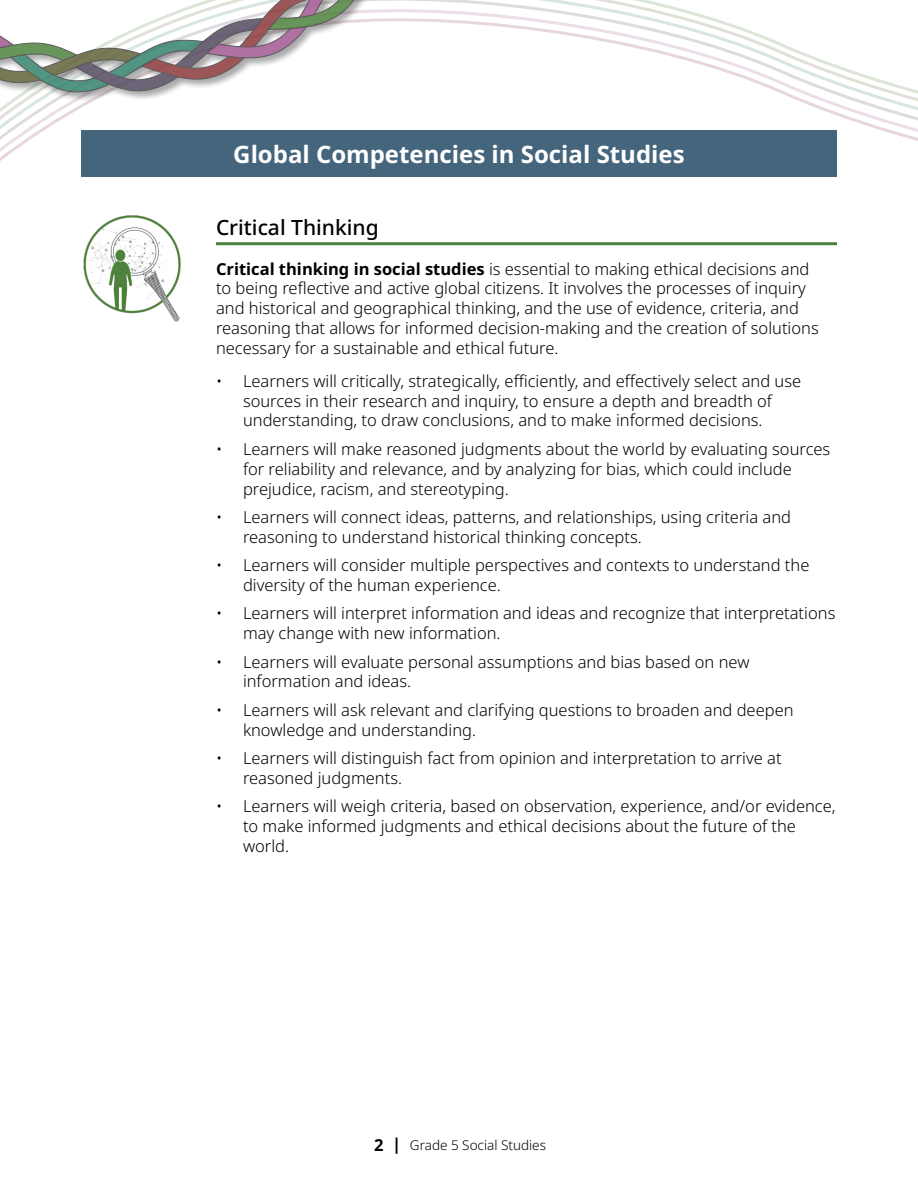
<style>
.page{position:relative;width:918px;height:1188px;background:#fff}
.page>*{position:absolute;margin:0;border:0;box-sizing:border-box;transform-origin:0 0}
.H2_White{font:700 24px "Noto Sans";color:#fff}
.H3_Competency_critical_thinking{font:500 21px "Noto Sans";color:#000}
.Paragraph_Comepetencies{font:300 16.5px/19.8px "Noto Sans";color:#000}
.t1{font:300 13.5px "Noto Sans";color:#000}
.s1{font-weight:700}
.s2{font-weight:700;font-size:16.5px}
</style>
<div class="page">
<svg style="left:0;top:0;width:918px;height:161px"></svg>
<div style="left:0;top:0;width:515px;height:102px;background:#000;opacity:.4"></div>
<svg style="left:0;top:0;width:407px;height:96px"></svg>
<div style="left:81px;top:130px;width:756px;height:47px;background:#45657d"></div>
<hr style="left:216px;top:242px;width:621px;height:3px;background:#4d823c">
<img style="left:83px;top:215px;width:98px;height:107px">
<h2 class="H2_White" style="left:233px;top:137px;width:453px">Global Competencies in Social Studies</h2>
<h3 class="H3_Competency_critical_thinking" style="left:216px;top:213px;width:164px">Critical Thinking</h3>
<p class="Paragraph_Comepetencies" style="left:216px;top:259px;width:604px"><span class="s1">Critical thinking in social studies</span> is essential to making ethical decisions and to being reflective and active global citizens. It involves the processes of inquiry and historical and geographical thinking, and the use of evidence, criteria, and reasoning that allows for informed decision-making and the creation of solutions necessary for a sustainable and ethical future.</p>
<p class="Paragraph_Comepetencies" style="left:243px;top:371px;width:560px;text-indent:-27px">• Learners will critically, strategically, efficiently, and effectively select and use sources in their research and inquiry, to ensure a depth and breadth of understanding, to draw conclusions, and to make informed decisions.</p>
<p class="Paragraph_Comepetencies" style="left:243px;top:439px;width:589px;text-indent:-27px">• Learners will make reasoned judgments about the world by evaluating sources for reliability and relevance, and by analyzing for bias, which could include prejudice, racism, and stereotyping.</p>
<p class="Paragraph_Comepetencies" style="left:243px;top:507px;width:550px;text-indent:-27px">• Learners will connect ideas, patterns, and relationships, using criteria and reasoning to understand historical thinking concepts.</p>
<p class="Paragraph_Comepetencies" style="left:243px;top:556px;width:568px;text-indent:-27px">• Learners will consider multiple perspectives and contexts to understand the diversity of the human experience.</p>
<p class="Paragraph_Comepetencies" style="left:243px;top:604px;width:594px;text-indent:-27px">• Learners will interpret information and ideas and recognize that interpretations may change with new information.</p>
<p class="Paragraph_Comepetencies" style="left:243px;top:652px;width:508px;text-indent:-27px">• Learners will evaluate personal assumptions and bias based on new information and ideas.</p>
<p class="Paragraph_Comepetencies" style="left:243px;top:700px;width:552px;text-indent:-27px">• Learners will ask relevant and clarifying questions to broaden and deepen knowledge and understanding.</p>
<p class="Paragraph_Comepetencies" style="left:243px;top:749px;width:540px;text-indent:-27px">• Learners will distinguish fact from opinion and interpretation to arrive at reasoned judgments.</p>
<p class="Paragraph_Comepetencies" style="left:243px;top:797px;width:594px;text-indent:-27px">• Learners will weigh criteria, based on observation, experience, and/or evidence, to make informed judgments and ethical decisions about the future of the world.</p>
<p class="t1" style="left:374px;top:1135px;width:173px"><span class="s2">2 |</span> Grade 5 Social Studies</p>
</div>
